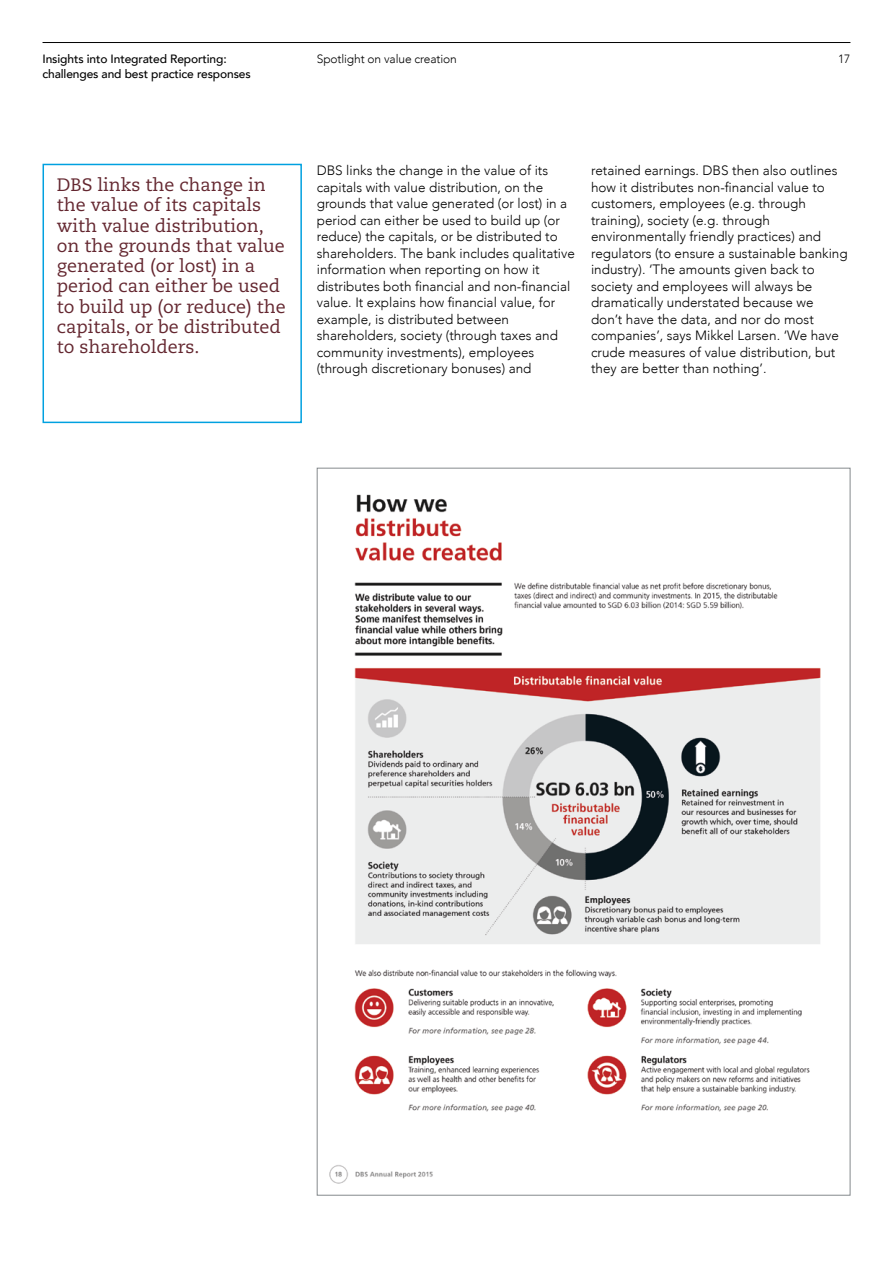
<style>
.page{position:relative;width:893px;height:1263px;background:#fff}
.page>*{position:absolute;margin:0;border:0;box-sizing:border-box;transform-origin:0 0}
.t1{font:18px/20.2px "Caecilia";color:#642730}
.t2{font:300 13.5px/16.5px "Avenir";color:#000}
.t3{font:500 12px/15px "Avenir";letter-spacing:-.01em;color:#000}
.t4{font:300 12px "Avenir";letter-spacing:-.01em;color:#000}
</style>
<div class="page">
<hr style="left:43px;top:42px;width:807px;height:1px;background:#000">
<img style="left:329px;top:494px;width:492px;height:690px">
<div style="left:43px;top:164px;width:259px;height:259px;border:2px solid #00a1e0"></div>
<p class="t3" style="left:43px;top:51px;width:210px">Insights into Integrated Reporting: challenges and best practice responses</p>
<p class="t4" style="left:317px;top:52px;width:142px">Spotlight on value creation</p>
<p class="t4" style="left:838px;top:52px;width:14px">17</p>
<h1 class="t1" style="left:57px;top:175px;width:231px">DBS links the change in the value of its capitals with value distribution, on the grounds that value generated (or lost) in a period can either be used to build up (or reduce) the capitals, or be distributed to shareholders.</h1>
<p class="t2" style="left:317px;top:162px;width:260px">DBS links the change in the value of its capitals with value distribution, on the grounds that value generated (or lost) in a period can either be used to build up (or reduce) the capitals, or be distributed to shareholders. The bank includes qualitative information when reporting on how it distributes both financial and non-financial value. It explains how financial value, for example, is distributed between shareholders, society (through taxes and community investments), employees (through discretionary bonuses) and</p>
<p class="t2" style="left:591px;top:162px;width:258px">retained earnings. DBS then also outlines how it distributes non-financial value to customers, employees (e.g. through training), society (e.g. through environmentally friendly practices) and regulators (to ensure a sustainable banking industry). ‘The amounts given back to society and employees will always be dramatically understated because we don’t have the data, and nor do most companies’, says Mikkel Larsen. ‘We have crude measures of value distribution, but they are better than nothing’.</p>
</div>
